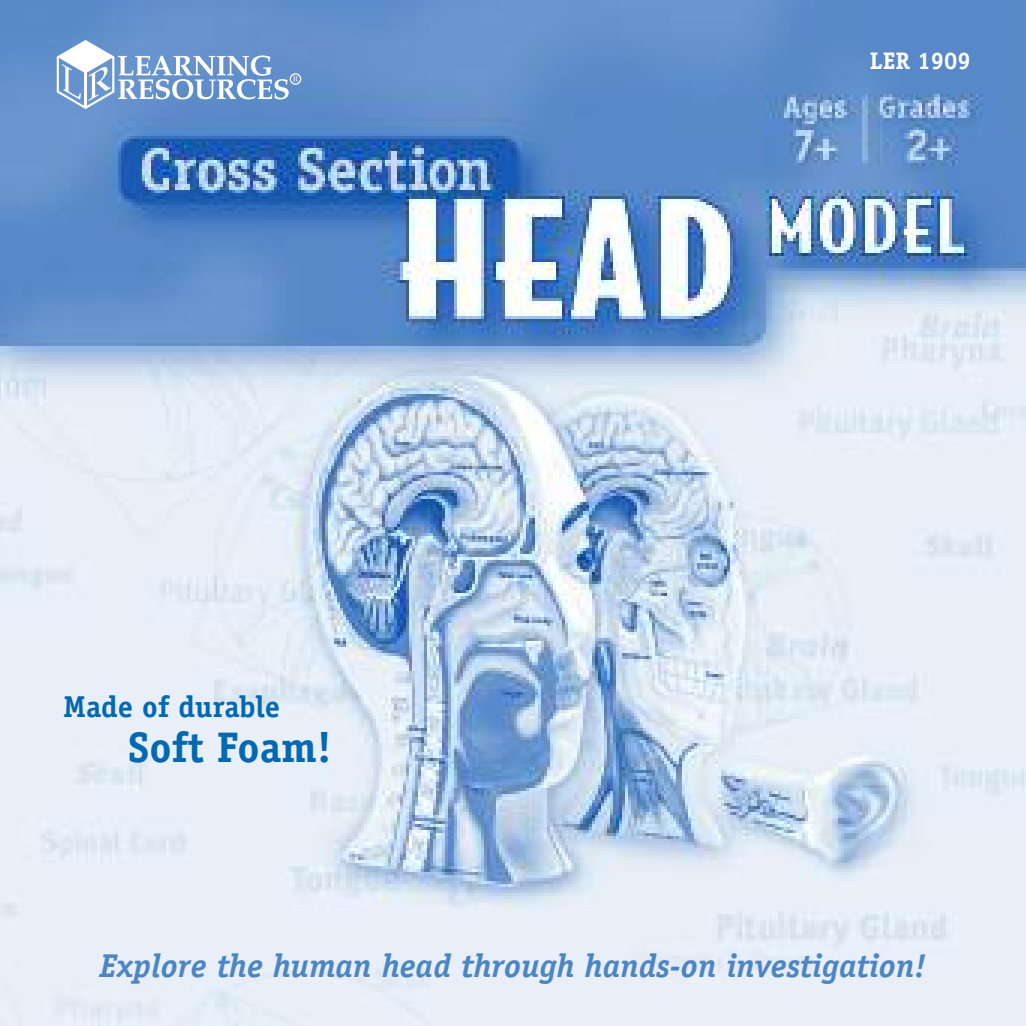
<style>
.page{position:relative;width:1026px;height:1026px;background:#fff}
.page>*{position:absolute;margin:0;border:0;box-sizing:border-box;transform-origin:0 0}
.t1{font:700 42.9px "Officina Serif";color:#0168b3}
.t2{font:italic 700 33px "Officina Serif";color:#4c85c3}
.t3{font:700 30.3px "Officina Serif";color:#0168b3}
.t4{font:700 24px "Officina Serif";color:#fff}
</style>
<div class="page">
<img style="left:0;top:0;width:1026px;height:1026px">
<svg style="left:57px;top:40px;width:244px;height:69px"></svg>
<p class="t3" style="left:63px;top:695px;width:218px">Made of durable</p>
<h1 class="t1" style="left:128px;top:731px;width:205px">Soft Foam!</h1>
<p class="t4" style="left:870px;top:52px;width:102px">LER 1909</p>
<p class="t2" style="left:100px;top:953px;width:828px">Explore the human head through hands-on investigation!</p>
</div>
